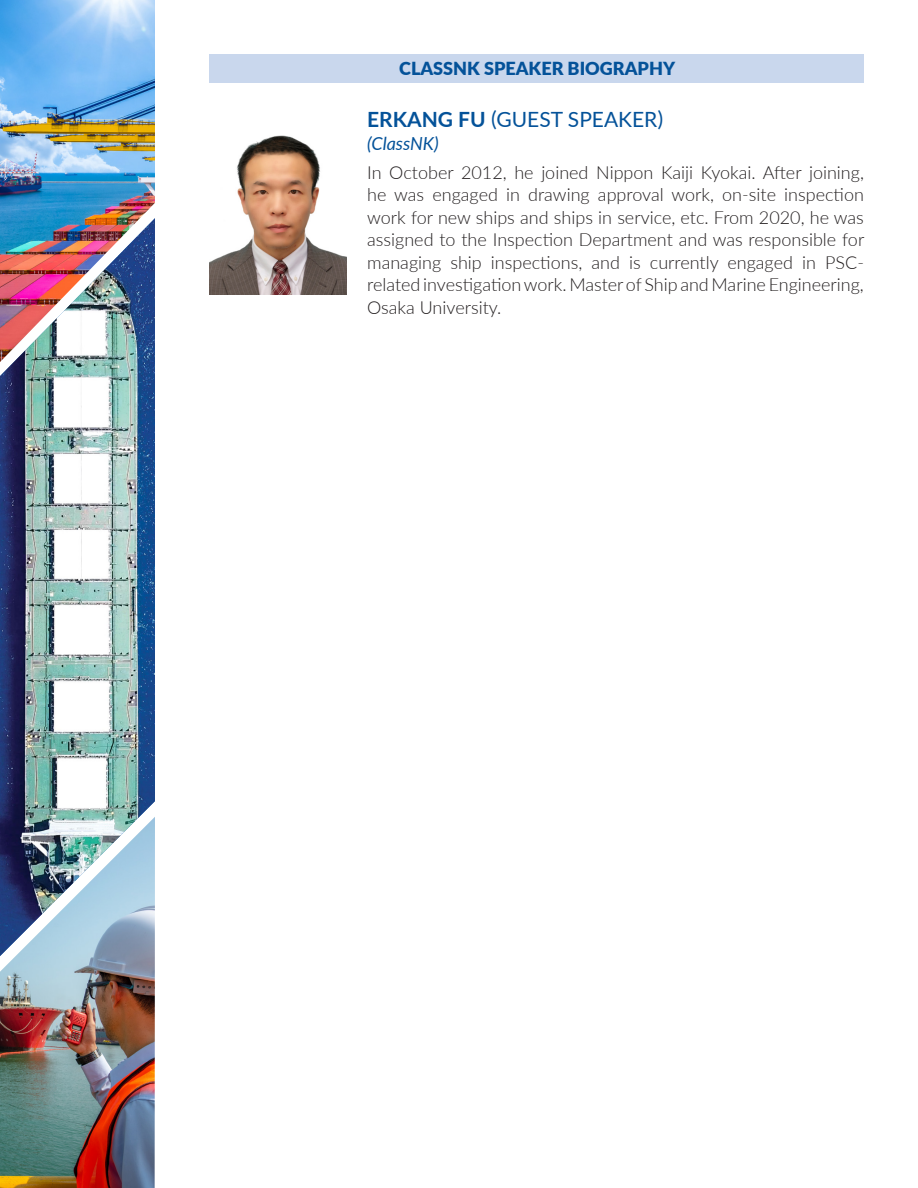
<style>
.page{position:relative;width:918px;height:1188px;background:#fff}
.page>*{position:absolute;margin:0;border:0;box-sizing:border-box;transform-origin:0 0}
.t1{font:21px "Lato";color:#045299}
.t2{font:300 18px/22.5px "Lato";color:#231f20;text-align:justify}
.t3{font:900 18px "Lato";color:#045299}
.t4{font:italic 18px "Lato";color:#045299}
.s1{font-weight:700}
</style>
<div class="page">
<div style="left:210px;top:54px;width:654px;height:28px;background:#c9d7ed"></div>
<img style="left:210px;top:135px;width:137px;height:160px">
<img style="left:0;top:956px;width:155px;height:232px">
<img style="left:0;top:362px;width:155px;height:594px">
<img style="left:0;top:0;width:155px;height:362px">
<p class="t3" style="left:399px;top:55px;width:277px">CLASSNK SPEAKER BIOGRAPHY</p>
<p class="t1" style="left:367px;top:104px;width:298px"><span class="s1">ERKANG FU</span> (GUEST SPEAKER)</p>
<p class="t4" style="left:367px;top:130px;width:73px">(ClassNK)</p>
<p class="t2" style="left:367px;top:160px;width:499px">In October 2012, he joined Nippon Kaiji Kyokai. After joining, he was engaged in drawing approval work, on-site inspection work for new ships and ships in service, etc. From 2020, he was assigned to the Inspection Department and was responsible for managing ship inspections, and is currently engaged in PSC&shy;related investigation work. Master of Ship and Marine Engineering, Osaka University.</p>
</div>
